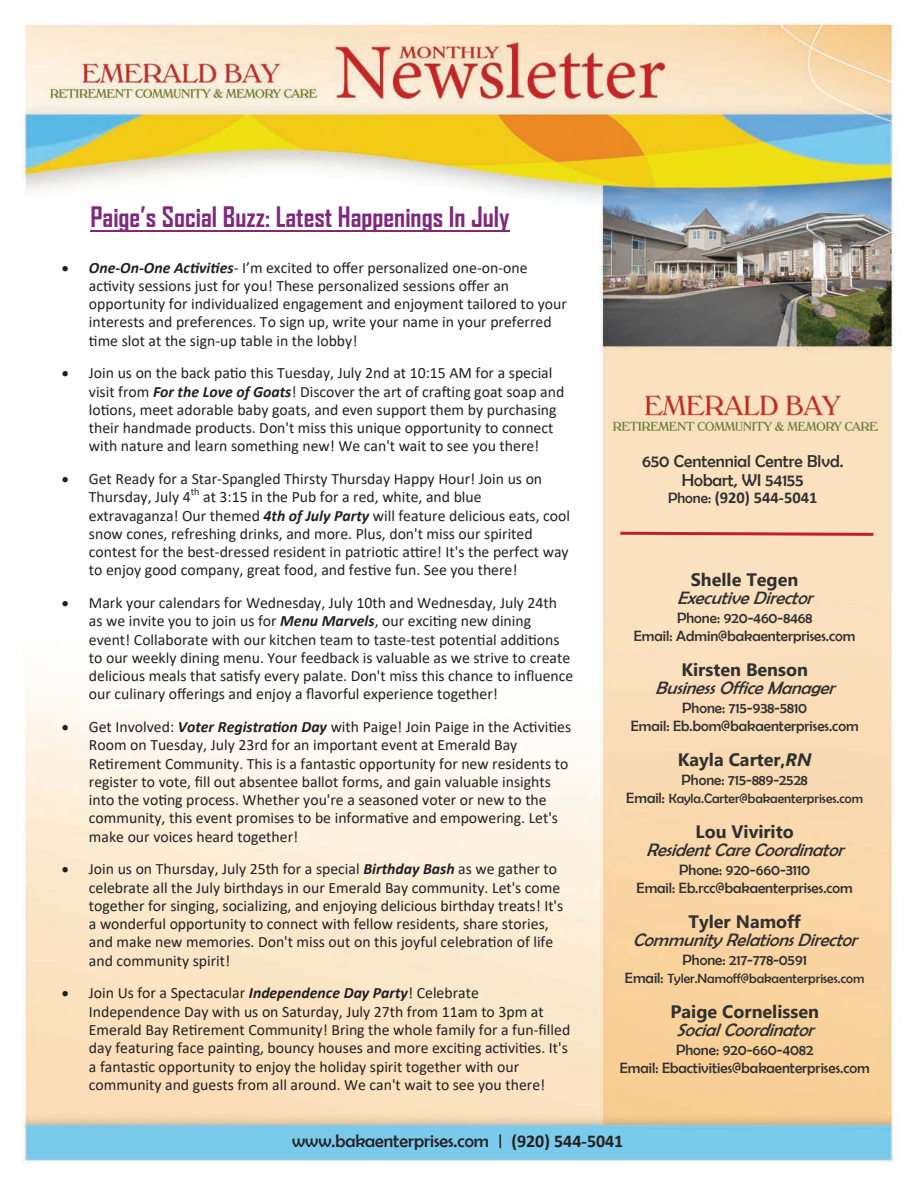
<style>
.page{position:relative;width:918px;height:1188px;background:#fff}
.page>*{position:absolute;margin:0;border:0;box-sizing:border-box;transform-origin:0 0}
.t1{font:700 27px "Agency FB";color:#7e287e}
.t2{font:italic 18px "Berlin Sans FB";color:#312f30}
.t3{font:700 18px "Segoe UI";color:#312f30}
.t4{font:18px "Berlin Sans FB";color:#231f20}
.t5{font:17.25px/18.9px "Berlin Sans FB";color:#312f30;text-align:center}
.t6{font:700 16.5px "Calibri";color:#312f30}
.t7{font:15.75px/18.3px "Calibri";color:#231f20}
.t8{font:15px/18px "Berlin Sans FB";color:#312f30;text-align:center}
.t9{font:13.5px "Berlin Sans FB";color:#312f30}
.t10{font:10.2px "Calibri";color:#231f20}
.s1{font-weight:700;font-style:italic}
.s2{font-style:italic}
.s3{font-family:"Berlin Sans FB";font-weight:400;font-size:15px}
.s4{font-size:15px}
.s5{font-family:"Calibri";font-weight:700}
</style>
<div class="page">
<img style="left:22px;top:22px;width:878px;height:1142px">
<svg style="left:617px;top:530px;width:259px;height:7px;background:#e1907e"></svg>
<img style="left:614px;top:396px;width:264px;height:35px">
<hr style="left:90px;top:230px;width:420px;height:2px;background:#7e287e">
<h1 class="t1" style="left:90px;top:200px;width:421px">Paige’s Social Buzz: Latest Happenings In July</h1>
<p class="t7" style="left:89px;top:258px;width:480px;text-indent:-27px">• <span class="s1">One-On-One Activities</span><span class="s2">-</span> I’m excited to offer personalized one-on-one activity sessions just for you! These personalized sessions offer an opportunity for individualized engagement and enjoyment tailored to your interests and preferences. To sign up, write your name in your preferred time slot at the sign-up table in the lobby!</p>
<p class="t7" style="left:89px;top:364px;width:477px;text-indent:-27px">• Join us on the back patio this Tuesday, July 2nd at 10:15 AM for a special visit from <span class="s1">For the Love of Goats</span>! Discover the art of crafting goat soap and lotions, meet adorable baby goats, and even support them by purchasing their handmade products. Don't miss this unique opportunity to connect with nature and learn something new! We can't wait to see you there!</p>
<p class="t7" style="left:89px;top:469px;width:455px;text-indent:-27px">• Get Ready for a Star-Spangled Thirsty Thursday Happy Hour! Join us on<br>Thursday, July 4</p>
<p class="t10" style="left:191px;top:485px;width:10px">th</p>
<p class="t7" style="left:89px;top:488px;width:483px;text-indent:114px">at 3:15 in the Pub for a red, white, and blue extravaganza! Our themed <span class="s1">4th of July Party</span> will feature delicious eats, cool snow cones, refreshing drinks, and more. Plus, don't miss our spirited contest for the best-dressed resident in patriotic attire! It's the perfect way to enjoy good company, great food, and festive fun. See you there!</p>
<p class="t7" style="left:89px;top:593px;width:486px;text-indent:-27px">• Mark your calendars for Wednesday, July 10th and Wednesday, July 24th as we invite you to join us for <span class="s1">Menu Marvels</span>, our exciting new dining event! Collaborate with our kitchen team to taste-test potential additions to our weekly dining menu. Your feedback is valuable as we strive to create delicious meals that satisfy every palate. Don't miss this chance to influence our culinary offerings and enjoy a flavorful experience together!</p>
<p class="t7" style="left:89px;top:717px;width:484px;text-indent:-27px">• Get Involved: <span class="s1">Voter Registration Day</span> with Paige! Join Paige in the Activities Room on Tuesday, July 23rd for an important event at Emerald Bay Retirement Community. This is a fantastic opportunity for new residents to register to vote, fill out absentee ballot forms, and gain valuable insights into the voting process. Whether you're a seasoned voter or new to the community, this event promises to be informative and empowering. Let's make our voices heard together!</p>
<p class="t7" style="left:89px;top:860px;width:476px;text-indent:-27px">• Join us on Thursday, July 25th for a special <span class="s1">Birthday Bash</span> as we gather to celebrate all the July birthdays in our Emerald Bay community. Let's come together for singing, socializing, and enjoying delicious birthday treats! It's a wonderful opportunity to connect with fellow residents, share stories, and make new memories. Don't miss out on this joyful celebration of life and community spirit!</p>
<p class="t7" style="left:89px;top:984px;width:483px;text-indent:-27px">• Join Us for a Spectacular <span class="s1">Independence Day Party</span>! Celebrate Independence Day with us on Saturday, July 27th from 11am to 3pm at Emerald Bay Retirement Community! Bring the whole family for a fun-filled day featuring face painting, bouncy houses and more exciting activities. It's a fantastic opportunity to enjoy the holiday spirit together with our community and guests from all around. We can't wait to see you there!</p>
<p class="t5" style="left:642px;top:451px;width:203px">650 Centennial Centre Blvd.<br>Hobart, WI 54155</p>
<p class="t6" style="left:668px;top:486px;width:151px"><span class="s3">Phone:</span> (920) 544-5041</p>
<p class="t3" style="left:691px;top:563px;width:109px">Shelle Tegen</p>
<p class="t2" style="left:677px;top:588px;width:143px">ExecutiveDirector</p>
<p class="t8" style="left:634px;top:608px;width:223px">Phone: 920-460-8468<br>Email: Admin@bakaenterprises.com</p>
<p class="t3" style="left:682px;top:653px;width:128px">Kirsten Benson</p>
<p class="t2" style="left:655px;top:678px;width:187px">BusinessOfficeManager</p>
<p class="t8" style="left:631px;top:698px;width:229px">Phone: 715-938-5810<br>Email: Eb.bom@bakaenterprises.com</p>
<p class="t3" style="left:678px;top:743px;width:135px">Kayla Carter,<span class="s2">RN</span></p>
<p class="t8" style="left:682px;top:770px;width:128px">Phone: 715-889-2528</p>
<p class="t9" style="left:626px;top:790px;width:238px"><span class="s4">Email:</span> Kayla.Carter@bakaenterprises.com</p>
<p class="t3" style="left:696px;top:815px;width:100px">Lou Vivirito</p>
<p class="t2" style="left:646px;top:840px;width:205px">ResidentCareCoordinator</p>
<p class="t8" style="left:637px;top:860px;width:218px">Phone: 920-660-3110<br>Email: Eb.rcc@bakaenterprises.com</p>
<p class="t3" style="left:689px;top:905px;width:114px">Tyler Namoff</p>
<p class="t2" style="left:633px;top:930px;width:232px">CommunityRelationsDirector</p>
<p class="t8" style="left:682px;top:950px;width:126px">Phone: 217-778-0591</p>
<p class="t9" style="left:625px;top:970px;width:241px"><span class="s4">Email:</span> Tyler.Namoff@bakaenterprises.com</p>
<p class="t3" style="left:671px;top:995px;width:150px">Paige Cornelissen</p>
<p class="t2" style="left:676px;top:1020px;width:145px">SocialCoordinator</p>
<p class="t8" style="left:620px;top:1040px;width:251px">Phone: 920-660-4082<br>Email: Ebactivities@bakaenterprises.com</p>
<p class="t4" style="left:292px;top:1131px;width:333px">www.bakaenterprises.com | <span class="s5">(920) 544-5041</span></p>
</div>
